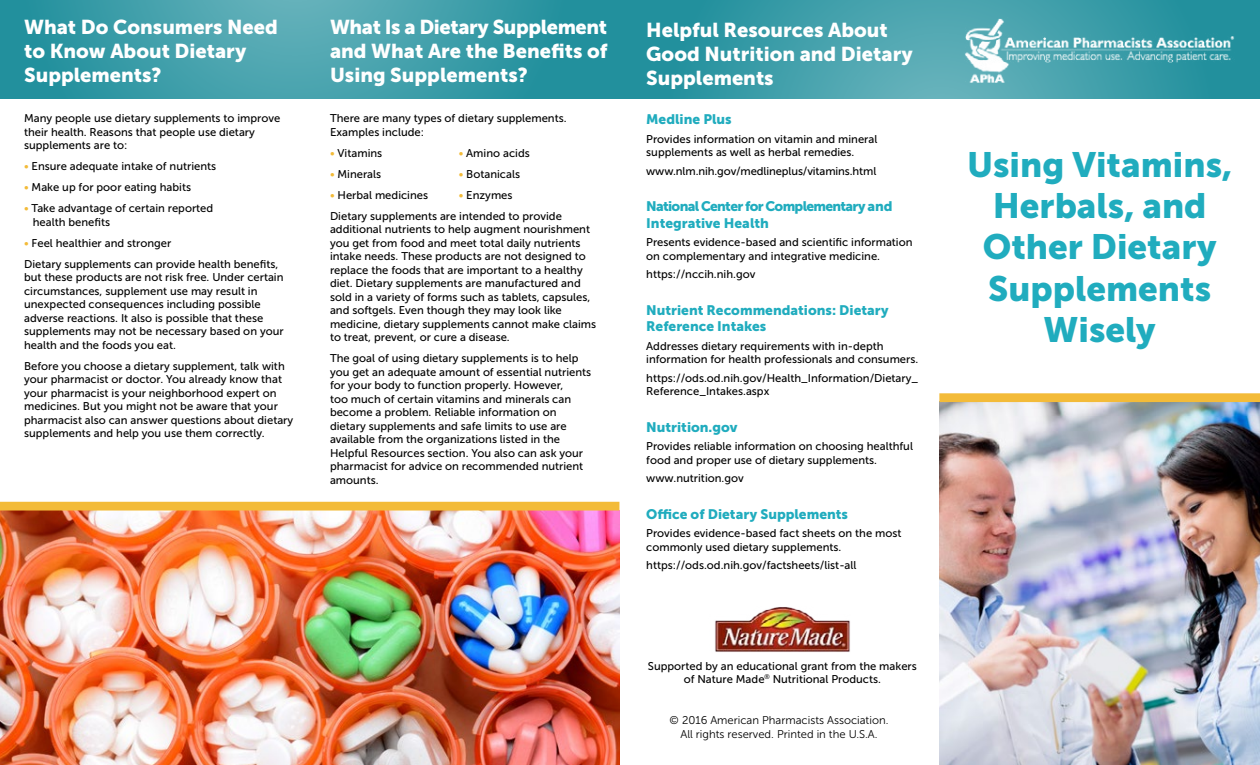
<style>
.page{position:relative;width:1260px;height:765px;background:#fff}
.page>*{position:absolute;margin:0;border:0;box-sizing:border-box;transform-origin:0 0}
.t1{font:35px/41.2px "Museo Sans 900";color:#20acbe;text-align:center}
.t2{font:20px/24px "Museo Sans 900";color:#fff}
.t3{font:13.75px/16.5px "Museo Sans 900";color:#20acbe}
.t4{font:13.75px/16.5px "Museo Sans 900";letter-spacing:-.05em;color:#20acbe}
.t5{font:11.25px/13.5px "Museo Sans 500";color:#000}
.t6{font:11.25px/13.5px "Museo Sans 300";color:#000;text-align:center}
.s1{color:#f3bb39}
</style>
<div class="page">
<svg style="left:619px;top:0;width:641px;height:99px;background:#3c9da8"></svg>
<svg style="left:0;top:0;width:619px;height:99px;background:#3b9ca8"></svg>
<img style="left:964px;top:18px;width:271px;height:64px">
<img style="left:0;top:511px;width:619px;height:254px">
<img style="left:715px;top:607px;width:135px;height:45px">
<div style="left:0;top:502px;width:619px;height:9px;background:#f3bb39"></div>
<img style="left:939px;top:402px;width:321px;height:363px">
<div style="left:939px;top:393px;width:321px;height:9px;background:#f3bb39"></div>
<h2 class="t2" style="left:24px;top:15px;width:255px">What Do Consumers Need to Know About Dietary<br>Supplements?</h2>
<h2 class="t2" style="left:330px;top:15px;width:279px;text-align:justify">What Is a Dietary Supplement and What Are the Benefits of Using Supplements?</h2>
<h2 class="t2" style="left:646px;top:18px;width:268px">Helpful Resources About<br>Good Nutrition and Dietary<br>Supplements</h2>
<p class="t5" style="left:24px;top:112px;width:258px">Many people use dietary supplements to improve their health. Reasons that people use dietary supplements are to:</p>
<p class="t5" style="left:24px;top:160px;width:194px"><span class="s1">•</span> Ensure adequate intake of nutrients</p>
<p class="t5" style="left:24px;top:181px;width:169px"><span class="s1">•</span> Make up for poor eating habits</p>
<p class="t5" style="left:33px;top:202px;width:182px;text-indent:-9px"><span class="s1">•</span> Take advantage of certain reported health benefits</p>
<p class="t5" style="left:24px;top:233px;width:256px;line-height:21px"><span class="s1">•</span> Feel healthier and stronger<br>Dietary supplements can provide health benefits,</p>
<p class="t5" style="left:24px;top:271px;width:261px">but these products are not risk free. Under certain circumstances, supplement use may result in unexpected consequences including possible adverse reactions. It also is possible that these supplements may not be necessary based on your health and the foods you eat.</p>
<p class="t5" style="left:24px;top:359px;width:271px">Before you choose a dietary supplement, talk with your pharmacist or doctor. You already know that your pharmacist is your neighborhood expert on medicines. But you might not be aware that your pharmacist also can answer questions about dietary supplements and help you use them correctly.</p>
<p class="t5" style="left:330px;top:112px;width:238px">There are many types of dietary supplements.<br>Examples include:</p>
<p class="t5" style="left:330px;top:146px;width:54px"><span class="s1">•</span> Vitamins</p>
<p class="t5" style="left:330px;top:167px;width:53px"><span class="s1">•</span> Minerals</p>
<p class="t5" style="left:330px;top:185px;width:233px;line-height:21px"><span class="s1">•</span> Herbal medicines<br>Dietary supplements are intended to provide</p>
<p class="t5" style="left:330px;top:223px;width:268px">additional nutrients to help augment nourishment you get from food and meet total daily nutrients intake needs. These products are not designed to replace the foods that are important to a healthy diet. Dietary supplements are manufactured and sold in a variety of forms such as tablets, capsules, and softgels. Even though they may look like medicine, dietary supplements cannot make claims to treat, prevent, or cure a disease.</p>
<p class="t5" style="left:330px;top:352px;width:263px">The goal of using dietary supplements is to help you get an adequate amount of essential nutrients for your body to function properly. However,<br>too much of certain vitamins and minerals can become a problem. Reliable information on dietary supplements and safe limits to use are available from the organizations listed in the Helpful Resources section. You also can ask your pharmacist for advice on recommended nutrient amounts.</p>
<p class="t5" style="left:459px;top:146px;width:73px"><span class="s1">•</span> Amino acids</p>
<p class="t5" style="left:459px;top:167px;width:63px"><span class="s1">•</span> Botanicals</p>
<p class="t5" style="left:459px;top:188px;width:55px"><span class="s1">•</span> Enzymes</p>
<p class="t3" style="left:646px;top:111px;width:87px">Medline Plus</p>
<p class="t5" style="left:646px;top:132px;width:233px">Provides information on vitamin and mineral supplements as well as herbal remedies.</p>
<p class="t5" style="left:646px;top:164px;width:232px">www.nlm.nih.gov/medlineplus/vitamins.html</p>
<p class="t4" style="left:646px;top:198px;width:248px">National Center for Complementary and<br>Integrative Health</p>
<p class="t5" style="left:646px;top:236px;width:268px">Presents evidence-based and scientific information on complementary and integrative medicine.</p>
<p class="t5" style="left:646px;top:268px;width:111px">https://nccih.nih.gov</p>
<p class="t3" style="left:646px;top:302px;width:244px">Nutrient Recommendations: Dietary<br>Reference Intakes</p>
<p class="t5" style="left:646px;top:339px;width:274px">Addresses dietary requirements with in-depth information for health professionals and consumers.</p>
<p class="t5" style="left:646px;top:371px;width:274px">https://ods.od.nih.gov/Health_Information/Dietary_<br>Reference_Intakes.aspx</p>
<p class="t3" style="left:646px;top:419px;width:93px">Nutrition.gov</p>
<p class="t5" style="left:646px;top:440px;width:268px">Provides reliable information on choosing healthful food and proper use of dietary supplements.</p>
<p class="t5" style="left:646px;top:472px;width:99px">www.nutrition.gov</p>
<p class="t3" style="left:646px;top:506px;width:203px">Office of Dietary Supplements</p>
<p class="t5" style="left:646px;top:527px;width:257px">Provides evidence-based fact sheets on the most commonly used dietary supplements.</p>
<p class="t5" style="left:646px;top:559px;width:212px">https://ods.od.nih.gov/factsheets/list-all</p>
<p class="t5" style="left:648px;top:659px;width:270px;text-align:center">Supported by an educational grant from the makers of Nature Made<sup>®</sup> Nutritional Products.</p>
<p class="t6" style="left:670px;top:713px;width:220px">© 2016 American Pharmacists Association.<br>All rights reserved. Printed in the U.S.A.</p>
<h1 class="t1" style="left:967px;top:144px;width:267px">Using Vitamins,<br>Herbals, and<br>Other Dietary<br>Supplements<br>Wisely</h1>
</div>
